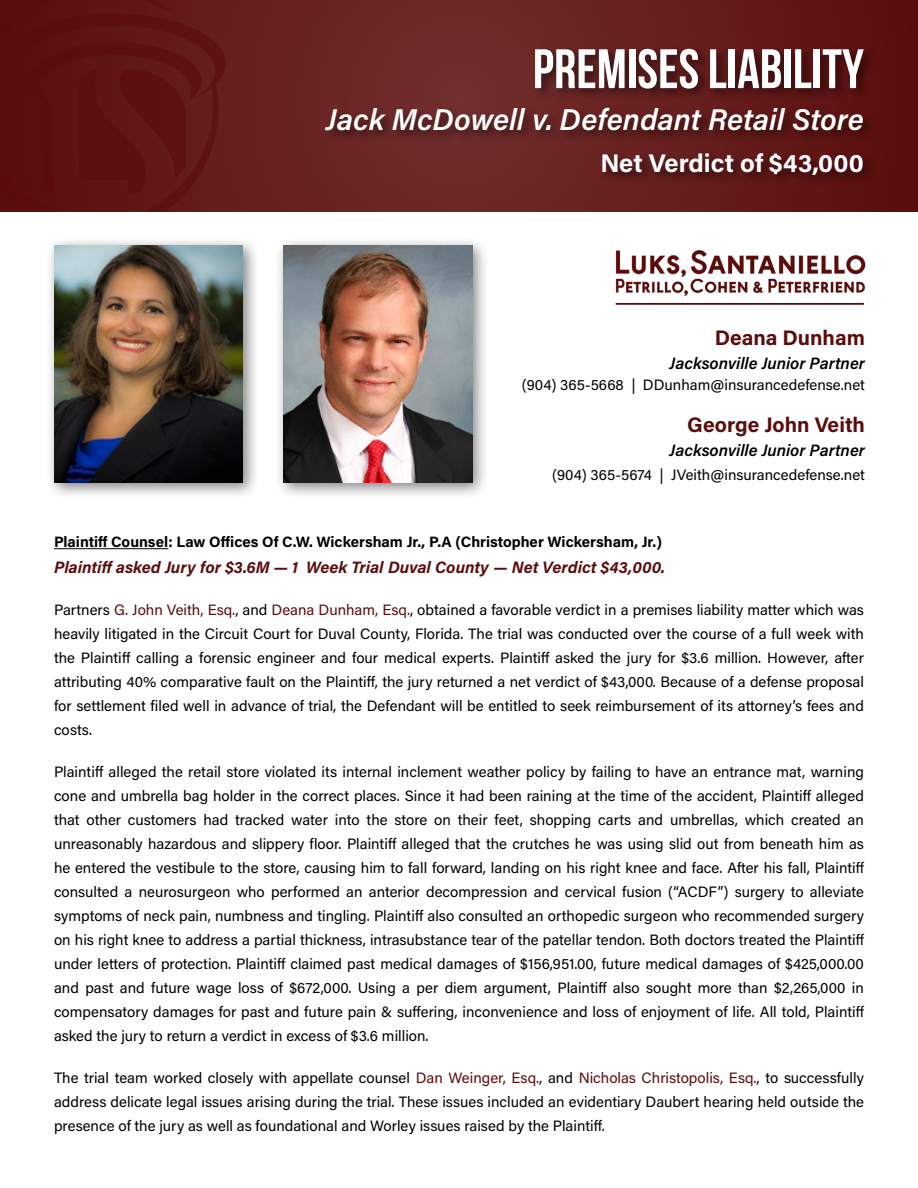
<style>
.page{position:relative;width:918px;height:1188px;background:#fff}
.page>*{position:absolute;margin:0;border:0;box-sizing:border-box;transform-origin:0 0}
.t1{font:700 55.5px "Bebas Neue";color:#fff}
.t2{font:30px "Acumin Variable Concept";letter-spacing:.035em;color:#fff}
.t3{font:25.5px "Acumin Variable Concept";letter-spacing:.055em;color:#fff}
.t4{font:21px "Acumin Variable Concept";letter-spacing:.05em;color:#5b0d0d}
.t5{font:16.5px "Acumin Variable Concept";letter-spacing:.045em;color:#5b0d0d}
.t6{font:16.5px "Acumin Variable Concept";letter-spacing:.035em;color:#000}
.t7{font:15px/24px "Acumin Variable Concept";letter-spacing:.025em;color:#000;text-align:justify}
.t8{font:15px "Acumin Variable Concept";letter-spacing:.05em;color:#000}
.s1{color:#5b0d0d}
</style>
<div class="page">
<svg style="left:226px;top:0;width:692px;height:212px;background:#661d1d"></svg>
<img style="left:0;top:0;width:226px;height:212px">
<div style="left:323px;top:45px;width:553px;height:142px;background:#000;opacity:.5"></div>
<hr style="left:54px;top:548px;width:114px;height:1px;background:#000">
<div style="left:45px;top:236px;width:216px;height:264px;background:#000;opacity:.5"></div>
<img style="left:54px;top:245px;width:189px;height:238px">
<div style="left:274px;top:236px;width:216px;height:264px;background:#000;opacity:.5"></div>
<img style="left:283px;top:245px;width:189px;height:237px">
<img style="left:615px;top:249px;width:251px;height:47px">
<hr style="left:616px;top:303px;width:248px;height:2px;background:#5b0d0d">
<h1 class="t1" style="left:533px;top:39px;width:333px">PREMISES LIABILITY</h1>
<h2 class="t2" style="left:326px;top:99px;width:538px">Jack McDowell v. Defendant Retail Store</h2>
<h3 class="t3" style="left:600px;top:146px;width:264px">Net Verdict of $43,000</h3>
<h3 class="t4" style="left:715px;top:323px;width:151px">Deana Dunham</h3>
<p class="t6" style="left:670px;top:352px;width:196px">Jacksonville Junior Partner</p>
<p class="t7" style="left:522px;top:372px;width:344px">(904) 365-5668 | DDunham@insurancedefense.net</p>
<h3 class="t4" style="left:687px;top:410px;width:178px">George John Veith</h3>
<p class="t6" style="left:670px;top:439px;width:196px">Jacksonville Junior Partner</p>
<p class="t7" style="left:552px;top:462px;width:314px">(904) 365-5674 | JVeith@insurancedefense.net</p>
<p class="t8" style="left:54px;top:532px;width:609px">Plaintiff Counsel: Law Offices Of C.W. Wickersham Jr., P.A (Christopher Wickersham, Jr.)</p>
<p class="t5" style="left:54px;top:556px;width:611px">Plaintiff asked Jury for $3.6M — 1 Week Trial Duval County — Net Verdict $43,000.</p>
<p class="t7" style="left:54px;top:597px;width:811px">Partners <span class="s1">G. John Veith, Esq.</span>, and <span class="s1">Deana Dunham, Esq.</span>, obtained a favorable verdict in a premises liability matter which was heavily litigated in the Circuit Court for Duval County, Florida. The trial was conducted over the course of a full week with the Plaintiff calling a forensic engineer and four medical experts. Plaintiff asked the jury for $3.6 million. However, after attributing 40% comparative fault on the Plaintiff, the jury returned a net verdict of $43,000. Because of a defense proposal for settlement filed well in advance of trial, the Defendant will be entitled to seek reimbursement of its attorney’s fees and costs.</p>
<p class="t7" style="left:54px;top:759px;width:812px">Plaintiff alleged the retail store violated its internal inclement weather policy by failing to have an entrance mat, warning cone and umbrella bag holder in the correct places. Since it had been raining at the time of the accident, Plaintiff alleged that other customers had tracked water into the store on their feet, shopping carts and umbrellas, which created an unreasonably hazardous and slippery floor. Plaintiff alleged that the crutches he was using slid out from beneath him as he entered the vestibule to the store, causing him to fall forward, landing on his right knee and face. After his fall, Plaintiff consulted a neurosurgeon who performed an anterior decompression and cervical fusion (“ACDF”) surgery to alleviate symptoms of neck pain, numbness and tingling. Plaintiff also consulted an orthopedic surgeon who recommended surgery on his right knee to address a partial thickness, intrasubstance tear of the patellar tendon. Both doctors treated the Plaintiff under letters of protection. Plaintiff claimed past medical damages of $156,951.00, future medical damages of $425,000.00 and past and future wage loss of $672,000. Using a per diem argument, Plaintiff also sought more than $2,265,000 in compensatory damages for past and future pain &amp; suffering, inconvenience and loss of enjoyment of life. All told, Plaintiff asked the jury to return a verdict in excess of $3.6 million.</p>
<p class="t7" style="left:54px;top:1065px;width:811px">The trial team worked closely with appellate counsel <span class="s1">Dan Weinger, Esq.</span>, and <span class="s1">Nicholas Christopolis, Esq.</span>, to successfully address delicate legal issues arising during the trial. These issues included an evidentiary Daubert hearing held outside the presence of the jury as well as foundational and Worley issues raised by the Plaintiff.</p>
</div>
